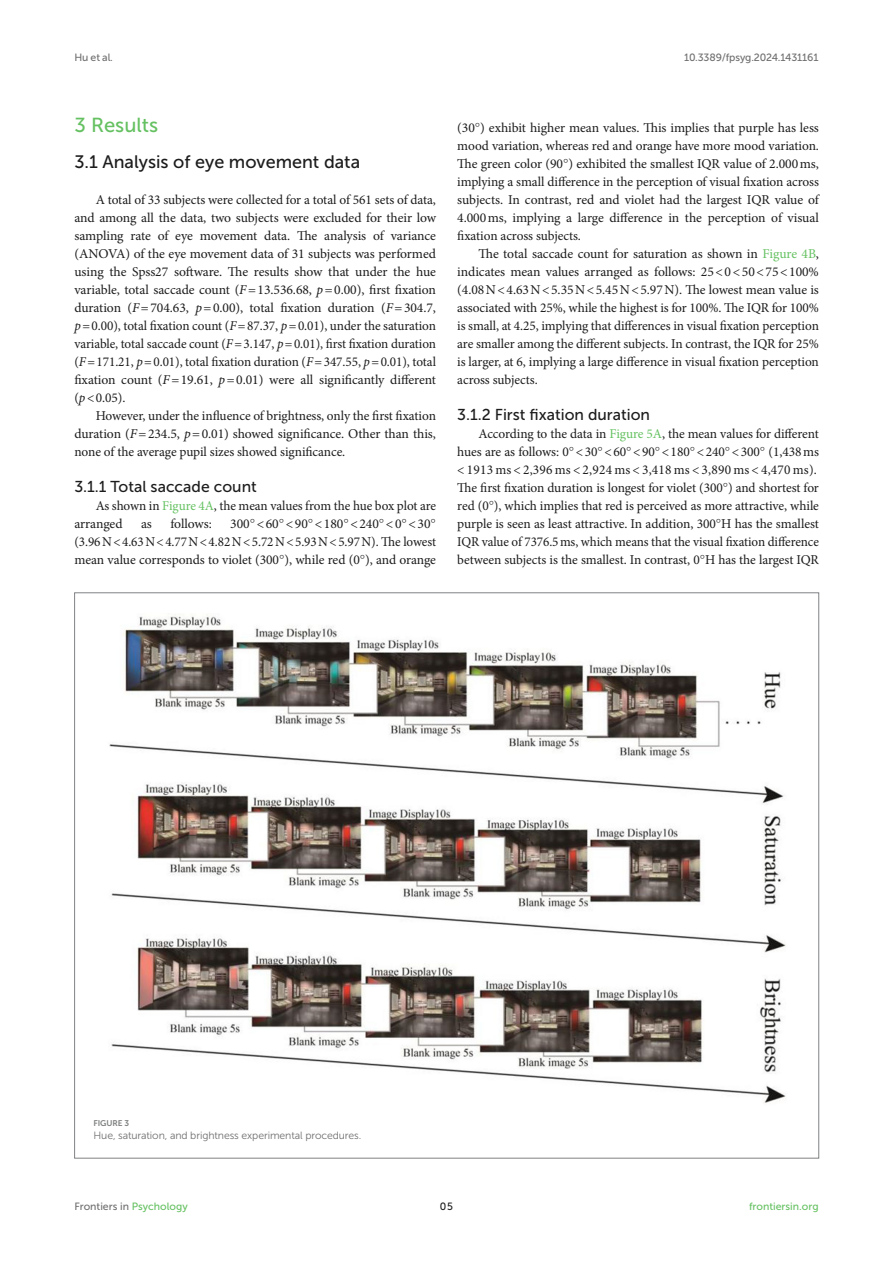
<style>
.page{position:relative;width:893px;height:1263px;background:#fff}
.page>*{position:absolute;margin:0;border:0;box-sizing:border-box;transform-origin:0 0}
.HEAD_1{font:20.25px "Museo Sans 500";color:#65c161}
.HEAD_2_after_HEAD_1{font:18px "Museo Sans 500";color:#1b1c1b}
.HEAD_3{font:15.75px "Museo Sans 500";color:#1b1c1b}
.TEXT_FLUSH{font:13.5px/18px "Minion Pro";letter-spacing:-.005em;color:#1b1c1b;text-align:justify}
.TEXT{font:13.5px/18px "Minion Pro";letter-spacing:-.005em;color:#1b1c1b;text-align:justify}
.t1{font:10.5px "Museo Sans 500";letter-spacing:-.015em;color:#706f70}
.FIG_LEG{font:10.5px "Museo Sans 300";letter-spacing:-.01em;color:#706f70}
.t2{font:10.5px "Museo Sans 500";color:#65c161}
.t3{font:10.5px "Museo Sans 500";color:#1b1c1b}
.FIG_HD{font:8.25px "Museo Sans 700";letter-spacing:-.01em;color:#7e7f7f}
.s1{font-style:italic}
.s2{color:#65c161}
.s3{font-family:"STIX"}
</style>
<div class="page">
<img style="left:109px;top:614px;width:677px;height:489px">
<p class="t1" style="left:74px;top:51px;width:40px">Hu et al.</p>
<p class="t1" style="left:684px;top:51px;width:136px">10.3389/fpsyg.2024.1431161</p>
<p class="HEAD_1" style="left:74px;top:114px;width:85px">3 Results</p>
<p class="HEAD_2_after_HEAD_1" style="left:74px;top:152px;width:287px">3.1 Analysis of eye movement data</p>
<p class="TEXT_FLUSH" style="left:74px;top:191px;width:363px;text-indent:21px">A total of 33 subjects were collected for a total of 561 sets of data, and among all the data, two subjects were excluded for their low sampling rate of eye movement data. The analysis of variance (ANOVA) of the eye movement data of 31 subjects was performed using the Spss27 software. The results show that under the hue variable, total saccade count (<span class="s1">F</span>=13.536.68, <span class="s1">p</span>=0.00), first fixation duration (<span class="s1">F</span>=704.63, <span class="s1">p</span>=0.00), total fixation duration (<span class="s1">F</span>=304.7, <span class="s1">p</span>=0.00), total fixation count (<span class="s1">F</span>=87.37, <span class="s1">p</span>=0.01), under the saturation variable, total saccade count (<span class="s1">F</span>=3.147, <span class="s1">p</span>=0.01), first fixation duration (<span class="s1">F</span>=171.21, <span class="s1">p</span>=0.01), total fixation duration (<span class="s1">F</span>=347.55, <span class="s1">p</span>=0.01), total fixation count (<span class="s1">F</span>=19.61, <span class="s1">p</span>=0.01) were all significantly different (<span class="s1">p</span>&lt;0.05).</p>
<p class="TEXT" style="left:74px;top:407px;width:363px;text-indent:21px">However, under the influence of brightness, only the first fixation duration (<span class="s1">F</span>=234.5, <span class="s1">p</span>=0.01) showed significance. Other than this, none of the average pupil sizes showed significance.</p>
<p class="HEAD_3" style="left:74px;top:478px;width:184px">3.1.1 Total saccade count</p>
<p class="TEXT_FLUSH" style="left:74px;top:497px;width:363px;text-indent:21px">As shown in <span class="s2">Figure 4A</span>, the mean values from the hue box plot are arranged</p>
<p class="TEXT_FLUSH" style="left:141px;top:515px;width:12px">as</p>
<p class="TEXT_FLUSH" style="left:170px;top:515px;width:43px">follows:</p>
<p class="TEXT_FLUSH" style="left:74px;top:515px;width:363px;text-indent:156px">300<span class="s3">°</span>&lt;60<span class="s3">°</span>&lt;90<span class="s3">°</span>&lt;180<span class="s3">°</span>&lt;240<span class="s3">°</span>&lt;0<span class="s3">°</span>&lt;30<span class="s3">° </span>(3.96N&lt;4.63N&lt;4.77N&lt;4.82N&lt;5.72N&lt;5.93N&lt;5.97N). The lowest mean value corresponds to violet (300<span class="s3">°</span>), while red (0<span class="s3">°</span>), and orange</p>
<p class="TEXT_FLUSH" style="left:457px;top:119px;width:363px">(30<span class="s3">°</span>) exhibit higher mean values. This implies that purple has less mood variation, whereas red and orange have more mood variation.<br>The green color (90<span class="s3">°</span>) exhibited the smallest IQR value of 2.000ms, implying a small difference in the perception of visual fixation across subjects. In contrast, red and violet had the largest IQR value of 4.000ms, implying a large difference in the perception of visual fixation across subjects.</p>
<p class="TEXT" style="left:457px;top:245px;width:363px;text-indent:21px">The total saccade count for saturation as shown in <span class="s2">Figure 4B</span>, indicates mean values arranged as follows: 25&lt;0&lt;50&lt;75&lt;100% (4.08N&lt;4.63N&lt;5.35N&lt;5.45N&lt;5.97N). The lowest mean value is associated with 25%, while the highest is for 100%. The IQR for 100% is small, at 4.25, implying that differences in visual fixation perception are smaller among the different subjects. In contrast, the IQR for 25% is larger, at 6, implying a large difference in visual fixation perception across subjects.</p>
<p class="HEAD_3" style="left:457px;top:406px;width:194px">3.1.2 First fixation duration</p>
<p class="TEXT_FLUSH" style="left:457px;top:425px;width:363px;text-align:left;text-indent:21px">According to the data in <span class="s2">Figure 5A</span>, the mean values for different hues are as follows: 0<span class="s3">°</span>&lt;30<span class="s3">°</span>&lt;60<span class="s3">°</span>&lt;90<span class="s3">°</span>&lt;180<span class="s3">°</span>&lt;240<span class="s3">°</span>&lt;300<span class="s3">°</span> (1,438ms &lt; 1913 ms &lt; 2,396 ms &lt; 2,924 ms &lt; 3,418 ms &lt; 3,890 ms &lt; 4,470 ms).<br>The first fixation duration is longest for violet (300<span class="s3">°</span>) and shortest for red (0<span class="s3">°</span>), which implies that red is perceived as more attractive, while purple is seen as least attractive. In addition, 300<span class="s3">°</span>H has the smallest IQR value of 7376.5ms, which means that the visual fixation difference between subjects is the smallest. In contrast, 0<span class="s3">°</span>H has the largest IQR</p>
<p class="FIG_HD" style="left:94px;top:1118px;width:37px">FIGURE 3</p>
<p class="FIG_LEG" style="left:94px;top:1130px;width:269px">Hue, saturation, and brightness experimental procedures.</p>
<p class="t1" style="left:74px;top:1200px;width:115px">Frontiers in <span class="s2">Psychology</span></p>
<p class="t3" style="left:440px;top:1200px;width:14px">05</p>
<p class="t2" style="left:749px;top:1200px;width:71px">frontiersin.org</p>
</div>
